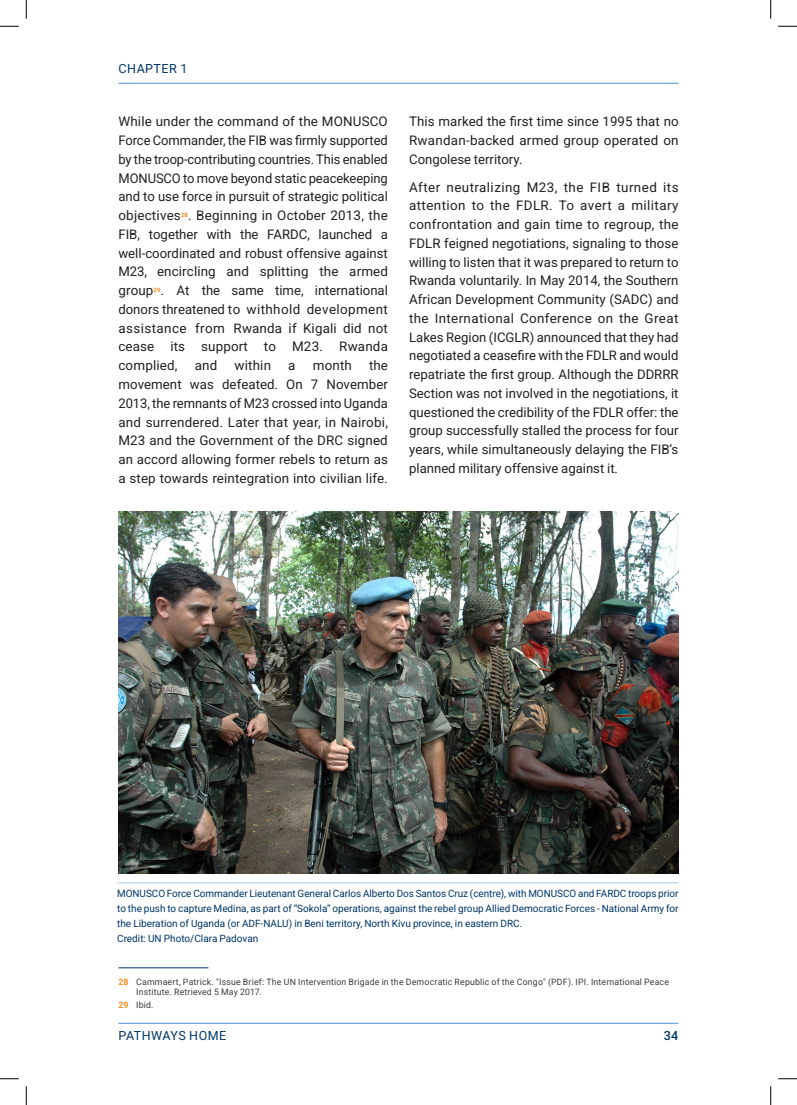
<style>
.page{position:relative;width:797px;height:1105px;background:#fff}
.page>*{position:absolute;margin:0;border:0;box-sizing:border-box;transform-origin:0 0}
.main_text{font:13.12px/18.8px "Roboto";letter-spacing:.01em;color:#231f20;text-align:justify}
.t1{font:12.5px "Roboto";letter-spacing:.035em;color:#013668}
.t2{font:500 12.5px "Roboto";color:#013668}
.main_caption{font:10px/15px "Roboto";color:#013668;text-align:justify}
.Footnote{font:8.75px/10px "Roboto";letter-spacing:.02em;color:#3e3e3f}
.main_text-2{font:700 5.88px "Roboto";color:#f68b1f}
.s1{font-weight:700;color:#f68b1f}
</style>
<div class="page">
<hr style="left:118px;top:967px;width:90px;height:1px;background:#013668">
<img style="left:118px;top:511px;width:560px;height:362px">
<hr style="left:117px;top:882px;width:561px;height:1px;background:#a7c8e6">
<hr style="left:118px;top:83px;width:560px;height:1px;background:#4e91cd">
<hr style="left:118px;top:1023px;width:560px;height:1px;background:#4e91cd">
<svg style="left:0;top:25px;width:19px;height:2px"></svg>
<svg style="left:778px;top:25px;width:19px;height:2px"></svg>
<svg style="left:0;top:1078px;width:19px;height:1px"></svg>
<svg style="left:778px;top:1078px;width:19px;height:1px"></svg>
<svg style="left:25px;top:0;width:2px;height:19px"></svg>
<svg style="left:25px;top:1086px;width:2px;height:19px"></svg>
<svg style="left:770px;top:0;width:1px;height:19px"></svg>
<svg style="left:770px;top:1086px;width:1px;height:19px"></svg>
<p class="t1" style="left:119px;top:60px;width:70px">CHAPTER 1</p>
<p class="main_text" style="left:118px;top:112px;width:271px">While under the command of the MONUSCO Force Commander, the FIB was firmly supported by the troop-contributing countries. This enabled MONUSCO to move beyond static peacekeeping and to use force in pursuit of strategic political objectives</p>
<p class="main_text" style="left:118px;top:206px;width:271px;text-indent:70px">. Beginning in October 2013, the FIB, together with the FARDC, launched a well-coordinated and robust offensive against M23, encircling and splitting the armed group</p>
<p class="main_text-2" style="left:181px;top:211px;width:8px">28</p>
<p class="main_text" style="left:118px;top:281px;width:271px;text-indent:42px">. At the same time, international donors threatened to withhold development assistance from Rwanda if Kigali did not cease its support to M23. Rwanda complied,</p>
<p class="main_text-2" style="left:154px;top:286px;width:8px">29</p>
<p class="main_text" style="left:118px;top:356px;width:271px;text-indent:251px">the movement was defeated. On 7 November 2013, the remnants of M23 crossed into Uganda and surrendered. Later that year, in Nairobi, M23 and the Government of the DRC signed an accord allowing former rebels to return as a step towards reintegration into civilian life.</p>
<p class="main_text" style="left:195px;top:356px;width:24px">and</p>
<p class="main_text" style="left:234px;top:356px;width:38px">within</p>
<p class="main_text" style="left:288px;top:356px;width:9px">a</p>
<p class="main_text" style="left:313px;top:356px;width:41px">month</p>
<p class="main_text" style="left:409px;top:112px;width:271px">This marked the first time since 1995 that no Rwandan-backed armed group operated on Congolese territory.</p>
<p class="main_text" style="left:409px;top:177px;width:271px">After neutralizing M23, the FIB turned its attention to the FDLR. To avert a military confrontation and gain time to regroup, the FDLR feigned negotiations, signaling to those willing to listen that it was prepared to return to Rwanda voluntarily. In May 2014, the Southern African Development Community (SADC) and the International Conference on the Great Lakes Region (ICGLR) announced that they had negotiated a ceasefire with the FDLR and would repatriate the first group. Although the DDRRR Section was not involved in the negotiations, it questioned the credibility of the FDLR offer: the group successfully stalled the process for four years, while simultaneously delaying the FIB’s planned military offensive against it.</p>
<p class="main_caption" style="left:117px;top:886px;width:563px">MONUSCO Force Commander Lieutenant General Carlos Alberto Dos Santos Cruz (centre), with MONUSCO and FARDC troops prior to the push to capture Medina, as part of “Sokola” operations, against the rebel group Allied Democratic Forces - National Army for the Liberation of Uganda (or ADF-NALU) in Beni territory, North Kivu province, in eastern DRC.</p>
<p class="main_caption" style="left:117px;top:931px;width:143px">Credit: UN Photo/Clara Padovan</p>
<p class="Footnote" style="left:136px;top:976px;width:534px;text-indent:-18px"><span class="s1">28</span> Cammaert, Patrick. "Issue Brief: The UN Intervention Brigade in the Democratic Republic of the Congo" (PDF). IPI. International Peace<br>Institute. Retrieved 5 May 2017.</p>
<p class="Footnote" style="left:118px;top:1000px;width:37px"><span class="s1">29</span> Ibid.</p>
<p class="t1" style="left:119px;top:1027px;width:109px">PATHWAYS HOME</p>
<p class="t2" style="left:663px;top:1027px;width:16px">34</p>
</div>
